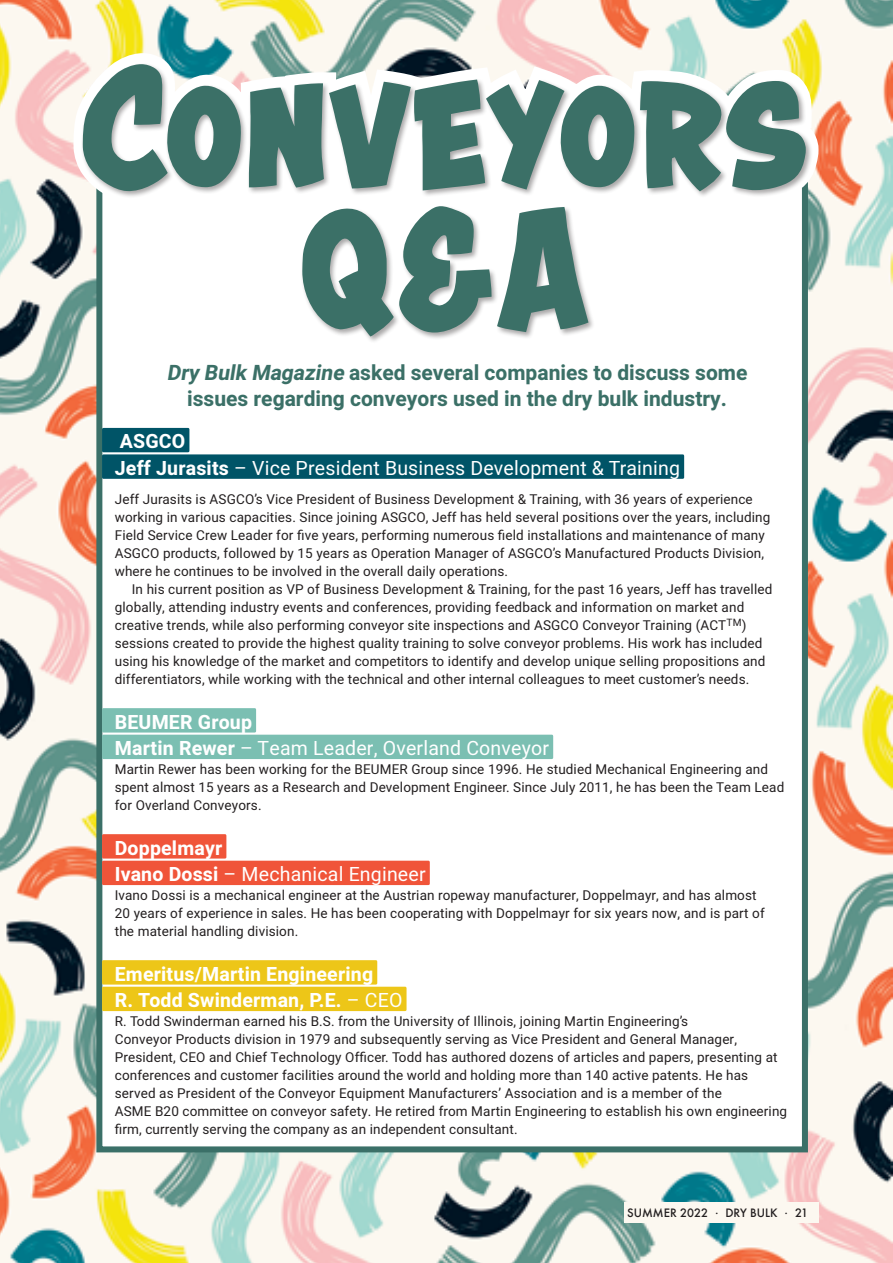
<style>
.page{position:relative;width:893px;height:1263px;background:#fff}
.page>*{position:absolute;margin:0;border:0;box-sizing:border-box;transform-origin:0 0}
.t1{font:700 21px/25.5px "Heebo";color:#3b7067;text-align:center}
.t2{font:19.5px/26.5px "Heebo";letter-spacing:.01em;color:#fff}
.t3{font:700 19.5px/26.5px "Heebo";letter-spacing:.01em;color:#fff}
.t4{font:13.5px/18px "Heebo";letter-spacing:.01em;color:#231f20}
.t5{font:500 11.25px "Futura";color:#231f20}
.s1{font-style:italic}
.s2{font-weight:700}
.s3{font-weight:400}
</style>
<div class="page">
<img style="left:0;top:0;width:893px;height:1263px">
<div style="left:96px;top:102px;width:712px;height:1050px;background:#fff;border:6px solid #3b7068"></div>
<svg style="left:56px;top:42px;width:774px;height:200px"></svg>
<div style="left:81px;top:62px;width:732px;height:282px;background:#231f20;opacity:.39"></div>
<svg style="left:302px;top:206px;width:286px;height:130px"></svg>
<svg style="left:83px;top:64px;width:723px;height:128px;fill:#3b7067"></svg>
<div style="left:102px;top:428px;width:87px;height:24px;background:#005467;border-radius:2px"></div>
<div style="left:102px;top:454px;width:582px;height:25px;background:#005467;border-radius:2px"></div>
<div style="left:102px;top:708px;width:154px;height:24px;background:#7bbfb2;border-radius:2px"></div>
<div style="left:102px;top:735px;width:451px;height:24px;background:#7bbfb2;border-radius:2px"></div>
<div style="left:102px;top:834px;width:124px;height:24px;background:#f05439;border-radius:2px"></div>
<div style="left:102px;top:861px;width:328px;height:24px;background:#f05439;border-radius:2px"></div>
<div style="left:102px;top:960px;width:275px;height:24px;background:#edc618;border-radius:2px"></div>
<div style="left:102px;top:987px;width:305px;height:24px;background:#edc618;border-radius:2px"></div>
<div style="left:624px;top:1202px;width:194px;height:21px;background:#fcf8f0"></div>
<h1 class="t1" style="left:167px;top:361px;width:582px"><span class="s1">Dry Bulk Magazine</span> asked several companies to discuss some issues regarding conveyors used in the dry bulk industry.</h1>
<h2 class="t2" style="left:115px;top:428px;width:567px"><span class="s2">ASGCO<br>Jeff Jurasits</span> – Vice President Business Development &amp; Training</h2>
<p class="t4" style="left:115px;top:490px;width:657px">Jeff Jurasits is ASGCO’s Vice President of Business Development &amp; Training, with 36 years of experience working in various capacities. Since joining ASGCO, Jeff has held several positions over the years, including Field Service Crew Leader for five years, performing numerous field installations and maintenance of many ASGCO products, followed by 15 years as Operation Manager of ASGCO’s Manufactured Products Division, where he continues to be involved in the overall daily operations.</p>
<p class="t4" style="left:115px;top:580px;width:659px;text-indent:17px">In his current position as VP of Business Development &amp; Training, for the past 16 years, Jeff has travelled globally, attending industry events and conferences, providing feedback and information on market and creative trends, while also performing conveyor site inspections and ASGCO Conveyor Training (ACT<sup>TM</sup>) sessions created to provide the highest quality training to solve conveyor problems. His work has included using his knowledge of the market and competitors to identify and develop unique selling propositions and differentiators, while working with the technical and other internal colleagues to meet customer’s needs.</p>
<h2 class="t2" style="left:115px;top:708px;width:436px"><span class="s2">BEUMER Group<br>Martin Rewer</span> – Team Leader, Overland Conveyor</h2>
<p class="t4" style="left:115px;top:760px;width:671px">Martin Rewer has been working for the BEUMER Group since 1996. He studied Mechanical Engineering and spent almost 15 years as a Research and Development Engineer. Since July 2011, he has been the Team Lead for Overland Conveyors.</p>
<h2 class="t3" style="left:115px;top:835px;width:312px">Doppelmayr<br>Ivano Dossi <span class="s3">– Mechanical Engineer</span></h2>
<p class="t4" style="left:115px;top:886px;width:651px">Ivano Dossi is a mechanical engineer at the Austrian ropeway manufacturer, Doppelmayr, and has almost<br>20 years of experience in sales. He has been cooperating with Doppelmayr for six years now, and is part of the material handling division.</p>
<h2 class="t3" style="left:115px;top:961px;width:289px">Emeritus/Martin Engineering<br>R. Todd Swinderman, P.E. <span class="s3">– CEO</span></h2>
<p class="t4" style="left:115px;top:1012px;width:674px">R. Todd Swinderman earned his B.S. from the University of Illinois, joining Martin Engineering’s<br>Conveyor Products division in 1979 and subsequently serving as Vice President and General Manager, President, CEO and Chief Technology Officer. Todd has authored dozens of articles and papers, presenting at conferences and customer facilities around the world and holding more than 140 active patents. He has served as President of the Conveyor Equipment Manufacturers’ Association and is a member of the<br>ASME B20 committee on conveyor safety. He retired from Martin Engineering to establish his own engineering firm, currently serving the company as an independent consultant.</p>
<p class="t5" style="left:627px;top:1205px;width:182px">SUMMER 2022 . DRY BULK . 21</p>
</div>
